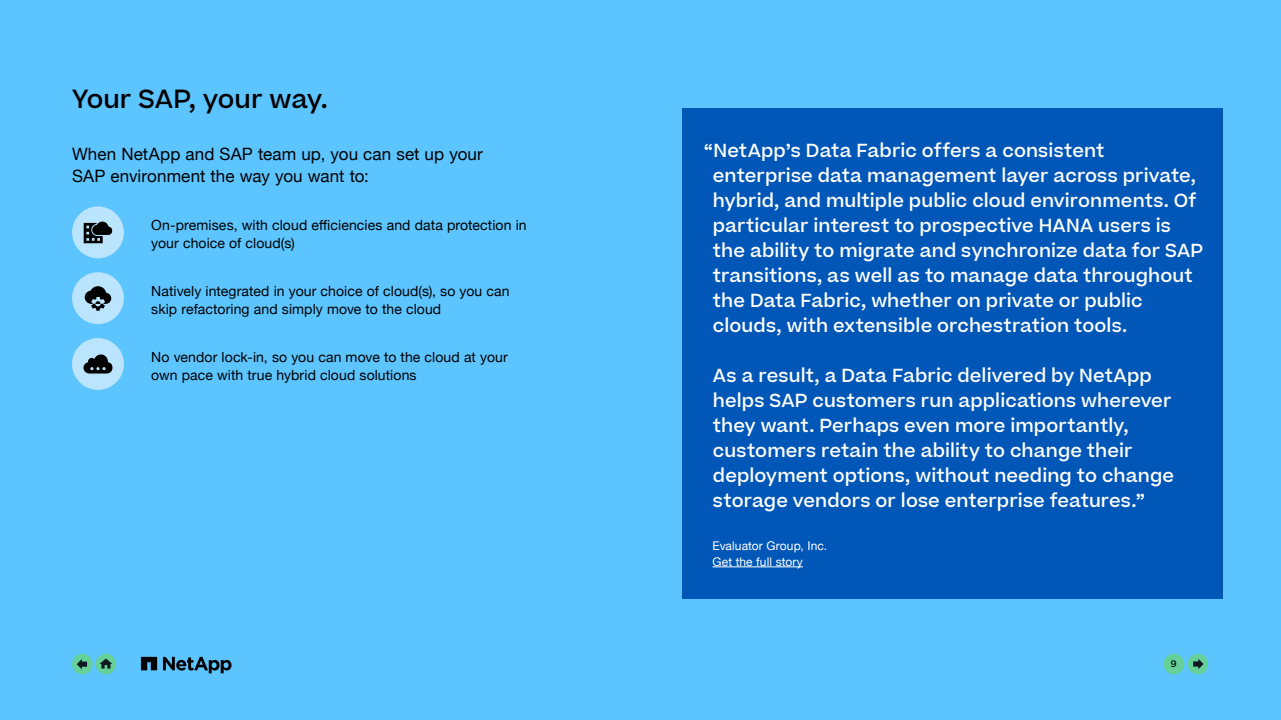
<style>
.page{position:relative;width:1281px;height:720px;background:#fff}
.page>*{position:absolute;margin:0;border:0;box-sizing:border-box;transform-origin:0 0}
.t1{font:500 25px "Beatrice";color:#000}
.t2{font:500 18px/25px "Beatrice";letter-spacing:.005em;color:#fff}
.t3{font:17px/22px "Helvetica Neue";letter-spacing:.005em;color:#000}
.t4{font:14px/18px "Helvetica Neue";letter-spacing:.005em;color:#000}
.t5{font:12px/16px "Helvetica Neue";letter-spacing:.005em;color:#fff}
.t6{font:500 9px "Beatrice";color:#000}
</style>
<div class="page">
<div style="left:0;top:0;width:1280px;height:720px;background:#5cc4ff"></div>
<div style="left:682px;top:108px;width:540px;height:491px;background:#0057b7"></div>
<div style="left:72px;top:206px;width:52px;height:52px;background:#bbe5ff;border-radius:50%"></div>
<svg style="left:84px;top:222px;width:28px;height:21px"></svg>
<div style="left:72px;top:272px;width:52px;height:52px;background:#bbe5ff;border-radius:50%"></div>
<svg style="left:85px;top:286px;width:26px;height:25px"></svg>
<div style="left:72px;top:338px;width:52px;height:52px;background:#bbe5ff;border-radius:50%"></div>
<svg style="left:83px;top:354px;width:29px;height:20px"></svg>
<hr style="left:712px;top:567px;width:90px;height:1px;background:#fff">
<div style="left:96px;top:654px;width:20px;height:20px;background:#65d097;border-radius:50%"></div>
<svg style="left:99px;top:659px;width:13px;height:10px"></svg>
<div style="left:72px;top:654px;width:21px;height:20px;background:#65d097;border-radius:50%"></div>
<svg style="left:77px;top:659px;width:10px;height:10px"></svg>
<div style="left:1187px;top:654px;width:20px;height:20px;background:#65d097;border-radius:50%"></div>
<svg style="left:1193px;top:659px;width:10px;height:10px"></svg>
<svg style="left:163px;top:657px;width:68px;height:16px"></svg>
<svg style="left:141px;top:657px;width:16px;height:13px"></svg>
<div style="left:1163px;top:654px;width:20px;height:20px;background:#65d097;border-radius:50%"></div>
<h1 class="t1" style="left:72px;top:82px;width:257px">Your SAP, your way.</h1>
<p class="t3" style="left:72px;top:144px;width:412px">When NetApp and SAP team up, you can set up your<br>SAP environment the way you want to:</p>
<p class="t2" style="left:712px;top:138px;width:492px;text-indent:-9px">“NetApp’s Data Fabric offers a consistent enterprise data management layer across private, hybrid, and multiple public cloud environments. Of particular interest to prospective HANA users is the ability to migrate and synchronize data for SAP transitions, as well as to manage data throughout the Data Fabric, whether on private or public clouds, with extensible orchestration tools.</p>
<p class="t2" style="left:712px;top:363px;width:462px">As a result, a Data Fabric delivered by NetApp helps SAP customers run applications wherever they want. Perhaps even more importantly, customers retain the ability to change their deployment options, without needing to change storage vendors or lose enterprise features.”</p>
<p class="t5" style="left:712px;top:538px;width:116px">Evaluator Group, Inc.<br>Get the full story</p>
<p class="t4" style="left:151px;top:217px;width:377px">On-premises, with cloud efficiencies and data protection in your choice of cloud(s)</p>
<p class="t4" style="left:151px;top:283px;width:360px">Natively integrated in your choice of cloud(s), so you can skip refactoring and simply move to the cloud</p>
<p class="t4" style="left:151px;top:349px;width:358px">No vendor lock-in, so you can move to the cloud at your own pace with true hybrid cloud solutions</p>
<p class="t6" style="left:1170px;top:658px;width:7px">9</p>
</div>
